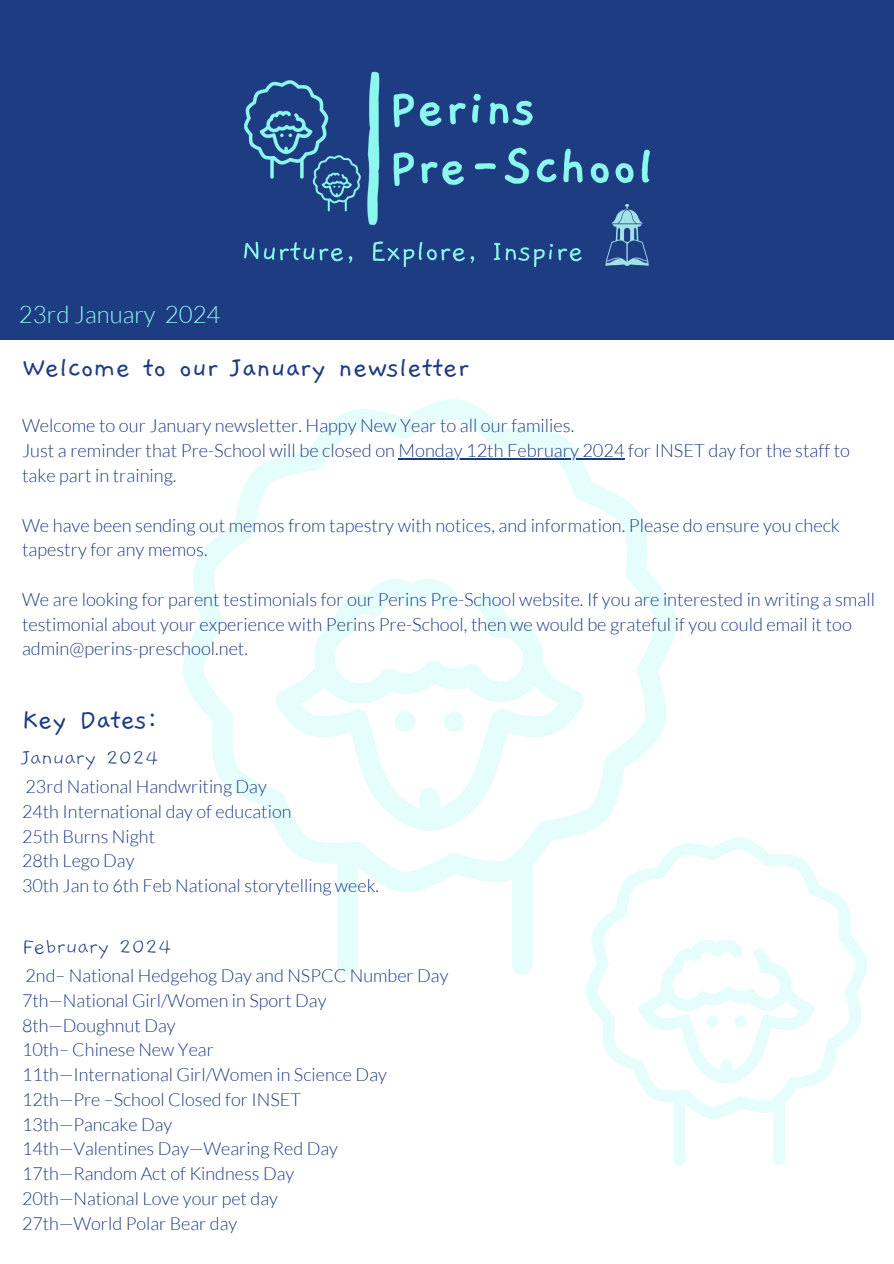
<style>
.page{position:relative;width:894px;height:1264px;background:#fff}
.page>*{position:absolute;margin:0;border:0;box-sizing:border-box;transform-origin:0 0}
.t1{font:30.45px "Gaegu";color:#1e3c82}
.t2{font:30px "Gaegu";color:#1e3c82}
.t3{font:300 24px "Gaegu";color:#1e3c82}
.t4{font:300 24px "Lato";color:#8ef8ee}
.t5{font:300 18.3px/24.8px "Lato";color:#1e3c82}
.t6{font:300 18px "Lato";color:#1e3c82}
</style>
<div class="page">
<div style="left:0;top:0;width:893px;height:340px;background:#1e3c82"></div>
<img style="left:183px;top:399px;width:684px;height:767px">
<hr style="left:398px;top:458px;width:226px;height:1px;background:#1e3c82">
<p class="t4" style="left:19px;top:299px;width:203px">23rd January 2024</p>
<h2 class="t1" style="left:22px;top:353px;width:449px">Welcome to our January newsletter</h2>
<h1 class="t5" style="left:22px;top:413px;width:553px">Welcome to our January newsletter. Happy New Year to all our families.</h1>
<p class="t5" style="left:22px;top:438px;width:829px">Just a reminder that Pre-School will be closed on Monday 12th February 2024 for INSET day for the staff to</p>
<p class="t5" style="left:22px;top:462px;width:156px">take part in training.</p>
<p class="t5" style="left:22px;top:512px;width:819px">We have been sending out memos from tapestry with notices, and information. Please do ensure you check</p>
<p class="t5" style="left:22px;top:537px;width:187px">tapestry for any memos.</p>
<p class="t5" style="left:22px;top:586px;width:854px">We are looking for parent testimonials for our Perins Pre-School website. If you are interested in writing a small testimonial about your experience with Perins Pre-School, then we would be grateful if you could email it too admin@perins-preschool.net.</p>
<p class="t2" style="left:22px;top:705px;width:137px">Key Dates:</p>
<p class="t3" style="left:22px;top:745px;width:138px">January 2024</p>
<p class="t6" style="left:25px;top:775px;width:243px">23rd National Handwriting Day</p>
<p class="t6" style="left:22px;top:800px;width:271px">24th International day of education</p>
<p class="t6" style="left:22px;top:824px;width:134px">25th Burns Night</p>
<p class="t6" style="left:22px;top:849px;width:114px">28th Lego Day</p>
<p class="t6" style="left:22px;top:874px;width:358px">30th Jan to 6th Feb National storytelling week.</p>
<p class="t3" style="left:22px;top:934px;width:151px">February 2024</p>
<p class="t6" style="left:25px;top:964px;width:424px">2nd– National Hedgehog Day and NSPCC Number Day</p>
<p class="t6" style="left:22px;top:989px;width:306px">7th—National Girl/Women in Sport Day</p>
<p class="t6" style="left:22px;top:1013px;width:155px">8th—Doughnut Day</p>
<p class="t6" style="left:22px;top:1038px;width:193px">10th– Chinese New Year</p>
<p class="t6" style="left:22px;top:1063px;width:366px">11th—International Girl/Women in Science Day</p>
<p class="t6" style="left:22px;top:1088px;width:280px">12th—Pre –School Closed for INSET</p>
<p class="t6" style="left:22px;top:1112px;width:152px">13th—Pancake Day</p>
<p class="t6" style="left:22px;top:1137px;width:317px">14th—Valentines Day—Wearing Red Day</p>
<p class="t6" style="left:22px;top:1162px;width:274px">17th—Random Act of Kindness Day</p>
<p class="t6" style="left:22px;top:1187px;width:257px">20th—National Love your pet day</p>
<p class="t6" style="left:22px;top:1211px;width:217px">27th—World Polar Bear day</p>
</div>
